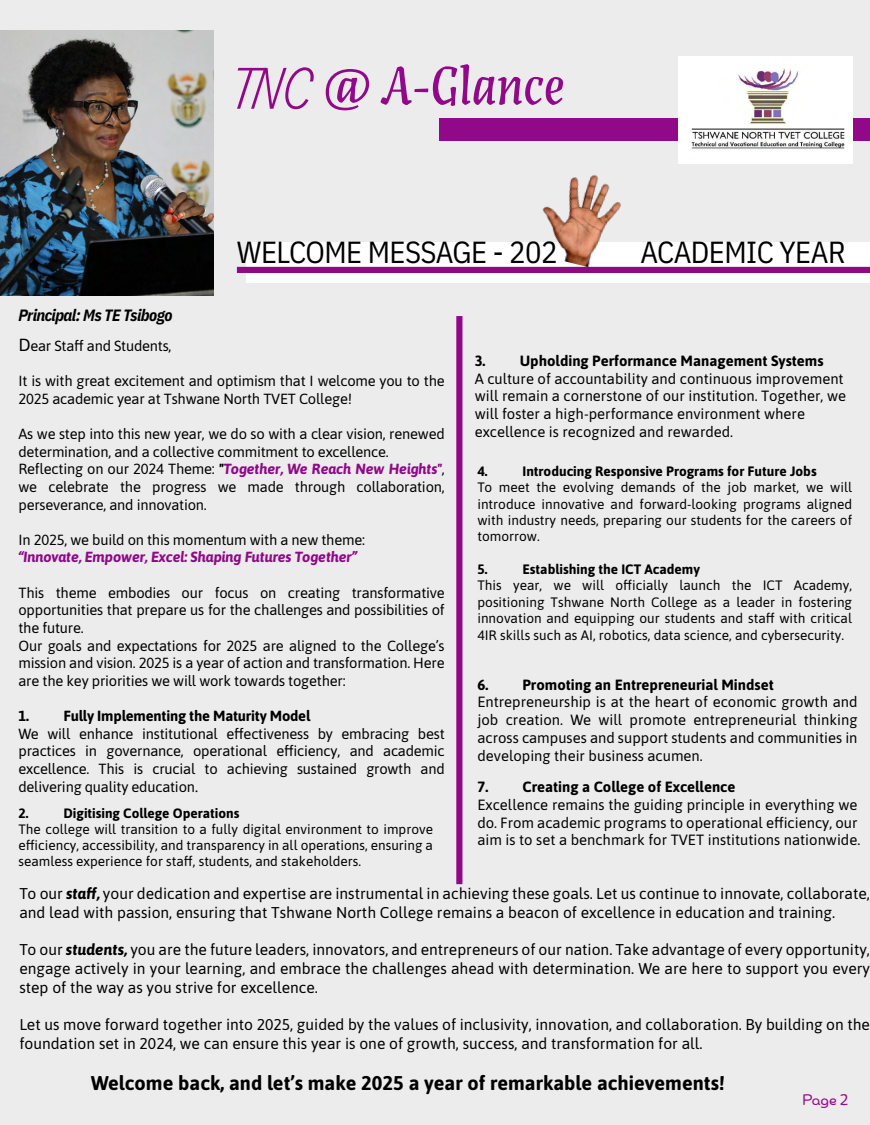
<style>
.page{position:relative;width:870px;height:1125px;background:#fff}
.page>*{position:absolute;margin:0;border:0;box-sizing:border-box;transform-origin:0 0}
.t1{font:52.38px "Artigo Display";color:#910989}
.t2{font:30.5px "IBM Plex Sans Cond";letter-spacing:-.015em;color:#000}
.t3{font:700 19.88px "Asap";color:#000}
.t4{font:italic 700 16.38px "IBM Plex Sans Cond";letter-spacing:-.035em;color:#000}
.t5{font:15.62px/18.8px "Asap";color:#000}
.t6{font:15.38px "Chennai";color:#920c8a}
.t7{font:14.88px/17.8px "Asap";color:#000}
.t8{font:700 14.88px "Asap";color:#000}
.t9{font:14.75px/17.6px "Asap";letter-spacing:-.015em;color:#000}
.t10{font:italic 700 14.75px "Asap";letter-spacing:-.015em;color:#8f0987}
.t11{font:700 14.75px "Asap";letter-spacing:-.015em;color:#000}
.t12{font:13.62px/16.4px "Asap";color:#000;text-align:justify}
.t13{font:700 13.62px "Asap";color:#000}
.s1{font-family:"Alkaline Caps"}
.s2{font-size:17.5px}
.s3{font-weight:700;font-style:italic}
.s4{font-weight:700;font-style:italic;color:#8f0987}
.s5{font-family:"IBM Plex Sans Cond"}
</style>
<div class="page">
<div style="left:0;top:0;width:869px;height:1125px;background:#ececec"></div>
<div style="left:246px;top:243px;width:623px;height:40px;background:#fff"></div>
<div style="left:237px;top:267px;width:632px;height:6px;background:#8f0987"></div>
<div style="left:456px;top:316px;width:6px;height:568px;background:#8f0987"></div>
<img style="left:0;top:31px;width:213px;height:265px">
<img style="left:530px;top:175px;width:100px;height:92px">
<div style="left:439px;top:118px;width:430px;height:23px;background:#910989"></div>
<img style="left:678px;top:56px;width:173px;height:107px">
<h1 class="t1" style="left:237px;top:52px;width:329px"><span class="s1">TNC</span> @ A-Glance</h1>
<p class="t4" style="left:18px;top:302px;width:155px">Principal: Ms TE Tsibogo</p>
<h2 class="t2" style="left:237px;top:229px;width:322px">WELCOME MESSAGE - 202</h2>
<h2 class="t2" style="left:640px;top:229px;width:206px">ACADEMIC YEAR</h2>
<p class="t9" style="left:18px;top:336px;width:154px"><span class="s2">D</span>ear Staff and Students,</p>
<p class="t9" style="left:18px;top:371px;width:427px">It is with great excitement and optimism that I welcome you to the<br>2025 academic year at Tshwane North TVET College!</p>
<p class="t9" style="left:18px;top:424px;width:427px">As we step into this new year, we do so with a clear vision, renewed determination, and a collective commitment to excellence.<br>Reflecting on our 2024 Theme: <span class="s3">"</span><span class="s4">Together, We Reach New Heights"</span>, we celebrate the progress we made through collaboration, perseverance, and innovation.</p>
<p class="t9" style="left:18px;top:530px;width:348px">In 2025, we build on this momentum with a new theme:</p>
<p class="t10" style="left:18px;top:547px;width:340px">“Innovate, Empower, Excel: Shaping Futures Together”</p>
<p class="t9" style="left:18px;top:583px;width:427px">This theme embodies our focus on creating transformative opportunities that prepare us for the challenges and possibilities of the future.<br>Our goals and expectations for 2025 are aligned to the College’s mission and vision. 2025 is a year of action and transformation. Here are the key priorities we will work towards together:</p>
<p class="t11" style="left:18px;top:705px;width:293px">1. Fully Implementing the Maturity Model</p>
<p class="t9" style="left:18px;top:724px;width:427px;text-align:justify">We will enhance institutional effectiveness by embracing best practices in governance, operational efficiency, and academic excellence. This is crucial to achieving sustained growth and delivering quality education<span class="s5">.</span></p>
<p class="t13" style="left:18px;top:803px;width:11px">2.</p>
<p class="t13" style="left:63px;top:803px;width:177px">Digitising College Operations</p>
<p class="t12" style="left:18px;top:820px;width:416px">The college will transition to a fully digital environment to improve efficiency, accessibility, and transparency in all operations, ensuring a seamless experience for staff, students, and stakeholders.</p>
<p class="t8" style="left:474px;top:350px;width:350px">3. Upholding Performance Management Systems</p>
<p class="t7" style="left:474px;top:369px;width:373px">A culture of accountability and continuous improvement will remain a cornerstone of our institution. Together, we will foster a high-performance environment where excellence is recognized and rewarded.</p>
<p class="t13" style="left:477px;top:462px;width:11px">4.</p>
<p class="t13" style="left:522px;top:462px;width:295px">Introducing Responsive Programs for Future Jobs</p>
<p class="t12" style="left:477px;top:479px;width:376px">To meet the evolving demands of the job market, we will introduce innovative and forward-looking programs aligned with industry needs, preparing our students for the careers of tomorrow.</p>
<p class="t13" style="left:477px;top:560px;width:11px">5.</p>
<p class="t13" style="left:522px;top:560px;width:179px">Establishing the ICT Academy</p>
<p class="t12" style="left:477px;top:577px;width:376px">This year, we will officially launch the ICT Academy, positioning Tshwane North College as a leader in fostering innovation and equipping our students and staff with critical 4IR skills such as AI, robotics, data science, and cybersecurity.</p>
<p class="t8" style="left:477px;top:674px;width:298px">6. Promoting an Entrepreneurial Mindset</p>
<p class="t7" style="left:477px;top:692px;width:381px;text-align:justify">Entrepreneurship is at the heart of economic growth and job creation. We will promote entrepreneurial thinking across campuses and support students and communities in developing their business acumen.</p>
<p class="t8" style="left:477px;top:776px;width:259px">7. Creating a College of Excellence</p>
<p class="t7" style="left:477px;top:795px;width:384px">Excellence remains the guiding principle in everything we do. From academic programs to operational efficiency, our aim is to set a benchmark for TVET institutions nationwide.</p>
<p class="t5" style="left:19px;top:883px;width:851px">To our <span class="s3">staff,</span> your dedication and expertise are instrumental in achieving these goals. Let us continue to innovate, collaborate, and lead with passion, ensuring that Tshwane North College remains a beacon of excellence in education and training.</p>
<p class="t5" style="left:19px;top:939px;width:851px;text-align:justify">To our <span class="s3">students,</span> you are the future leaders, innovators, and entrepreneurs of our nation. Take advantage of every opportunity, engage actively in your learning, and embrace the challenges ahead with determination. We are here to support you every step of the way as you strive for excellence.</p>
<p class="t5" style="left:19px;top:1014px;width:851px">Let us move forward together into 2025, guided by the values of inclusivity, innovation, and collaboration. By building on the foundation set in 2024, we can ensure this year is one of growth, success, and transformation for all.</p>
<h3 class="t3" style="left:91px;top:1069px;width:635px">Welcome back, and let’s make 2025 a year of remarkable achievements!</h3>
<p class="t6" style="left:802px;top:1090px;width:47px">Page 2</p>
</div>
